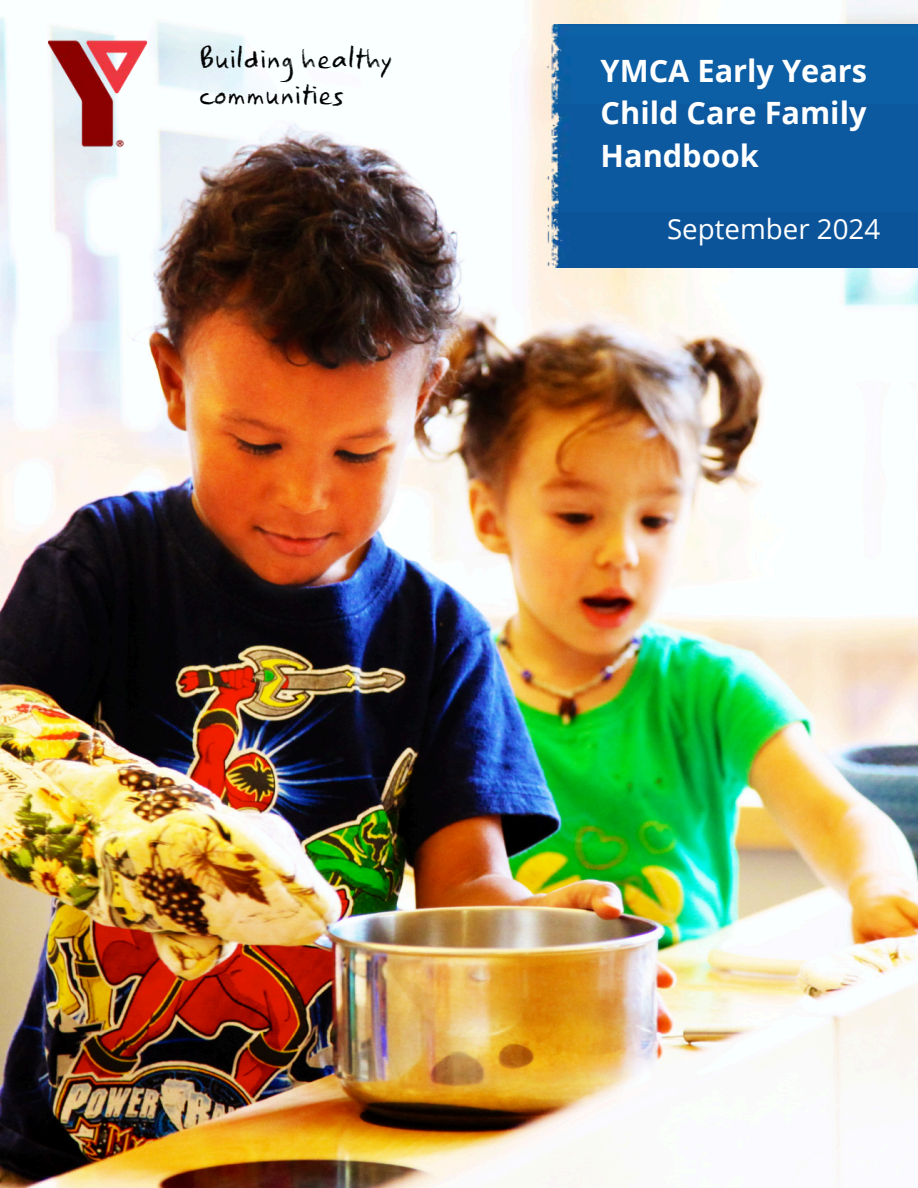
<style>
.page{position:relative;width:918px;height:1188px;background:#fff}
.page>*{position:absolute;margin:0;border:0;box-sizing:border-box;transform-origin:0 0}
.t1{font:38.1px/36px "YMCA Script";color:#000}
.t2{font:700 30.75px/42.8px "Open Sans";color:#fff;text-align:justify}
.t3{font:27.75px "Open Sans";color:#fff}
</style>
<div class="page">
<img style="left:0;top:0;width:918px;height:1188px">
<img style="left:42px;top:39px;width:111px;height:111px">
<img style="left:512px;top:25px;width:406px;height:243px">
<p class="t1" style="left:199px;top:44px;width:195px">Building healthy communities</p>
<h2 class="t2" style="left:601px;top:48px;width:268px">YMCA Early Years Child Care Family Handbook</h2>
<p class="t3" style="left:667px;top:209px;width:215px">September 2024</p>
</div>
